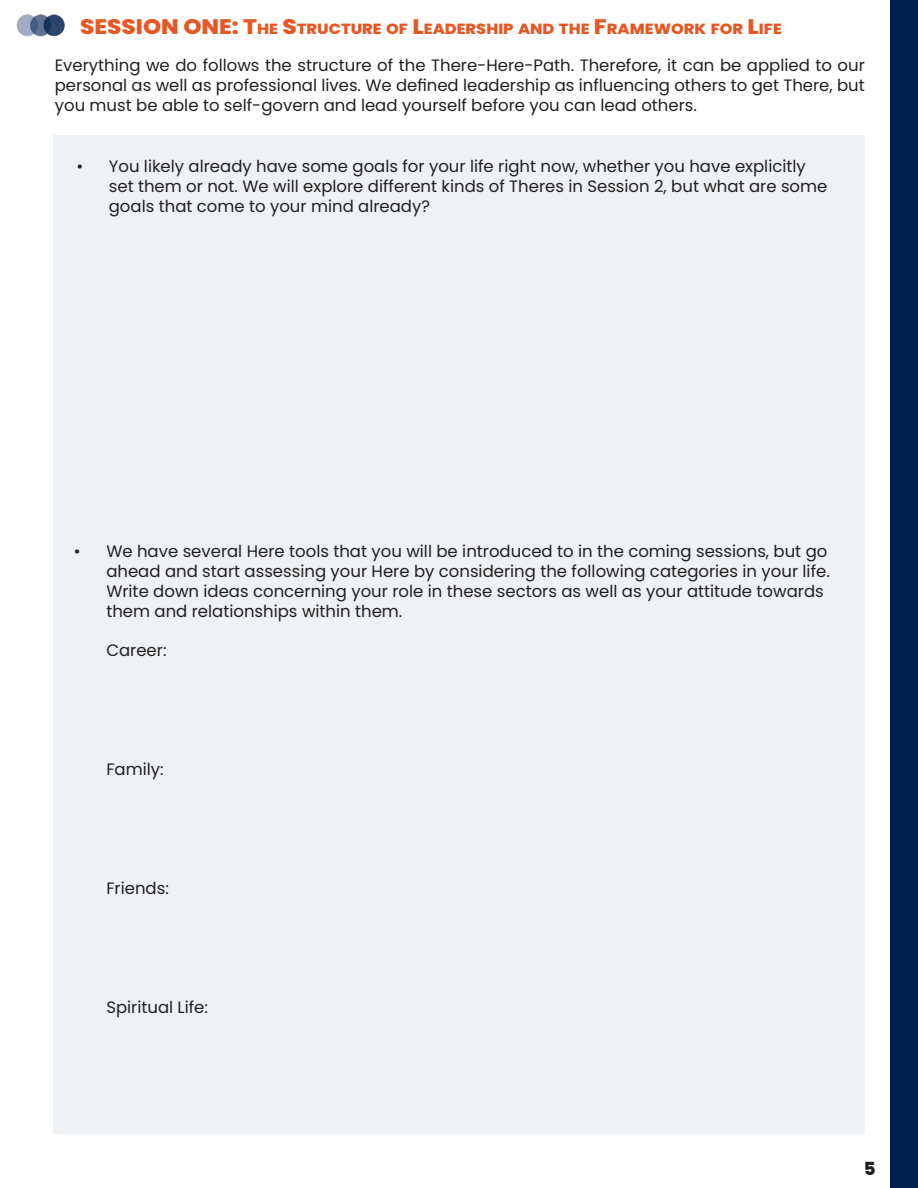
<style>
.page{position:relative;width:918px;height:1188px;background:#fff}
.page>*{position:absolute;margin:0;border:0;box-sizing:border-box;transform-origin:0 0}
.t1{font:800 18px "Poppins";color:#231f20}
.t2{font:16.5px/19.8px "Poppins";color:#231f20;text-align:justify}
.t3{font:800 14.7px "Poppins";color:#e55825;scale:1.1 1}
.s1{font-size:21px}
</style>
<div class="page">
<div style="left:53px;top:135px;width:812px;height:999px;background:#eef2f4"></div>
<div style="left:891px;top:0;width:27px;height:1188px;background:#001f4c"></div>
<img style="left:16px;top:14px;width:49px;height:23px">
<p class="t3" style="left:80px;top:20px;width:639px"><span class="s1">SESSION ONE:</span> <span class="s1">T</span>HE <span class="s1">S</span>TRUCTURE OF <span class="s1">L</span>EADERSHIP AND THE <span class="s1">F</span>RAMEWORK FOR <span class="s1">L</span>IFE</p>
<p class="t2" style="left:55px;top:56px;width:812px">Everything we do follows the structure of the There-Here-Path. Therefore, it can be applied to our personal as well as professional lives. We defined leadership as influencing others to get There, but you must be able to self-govern and lead yourself before you can lead others.</p>
<p class="t2" style="left:76px;top:157px;width:731px">• You likely already have some goals for your life right now, whether you have explicitly</p>
<p class="t2" style="left:109px;top:176px;width:720px">set them or not. We will explore different kinds of Theres in Session 2, but what are some</p>
<p class="t2" style="left:109px;top:196px;width:323px">goals that come to your mind already?</p>
<p class="t2" style="left:74px;top:542px;width:755px">• We have several Here tools that you will be introduced to in the coming sessions, but go</p>
<p class="t2" style="left:106px;top:562px;width:725px;text-align:left">ahead and start assessing your Here by considering the following categories in your life.<br>Write down ideas concerning your role in these sectors as well as your attitude towards them and relationships within them.</p>
<p class="t2" style="left:106px;top:641px;width:62px">Career:</p>
<p class="t2" style="left:106px;top:760px;width:59px">Family:</p>
<p class="t2" style="left:106px;top:878px;width:64px">Friends:</p>
<p class="t2" style="left:106px;top:997px;width:103px">Spiritual Life:</p>
<p class="t1" style="left:864px;top:1158px;width:13px">5</p>
</div>
